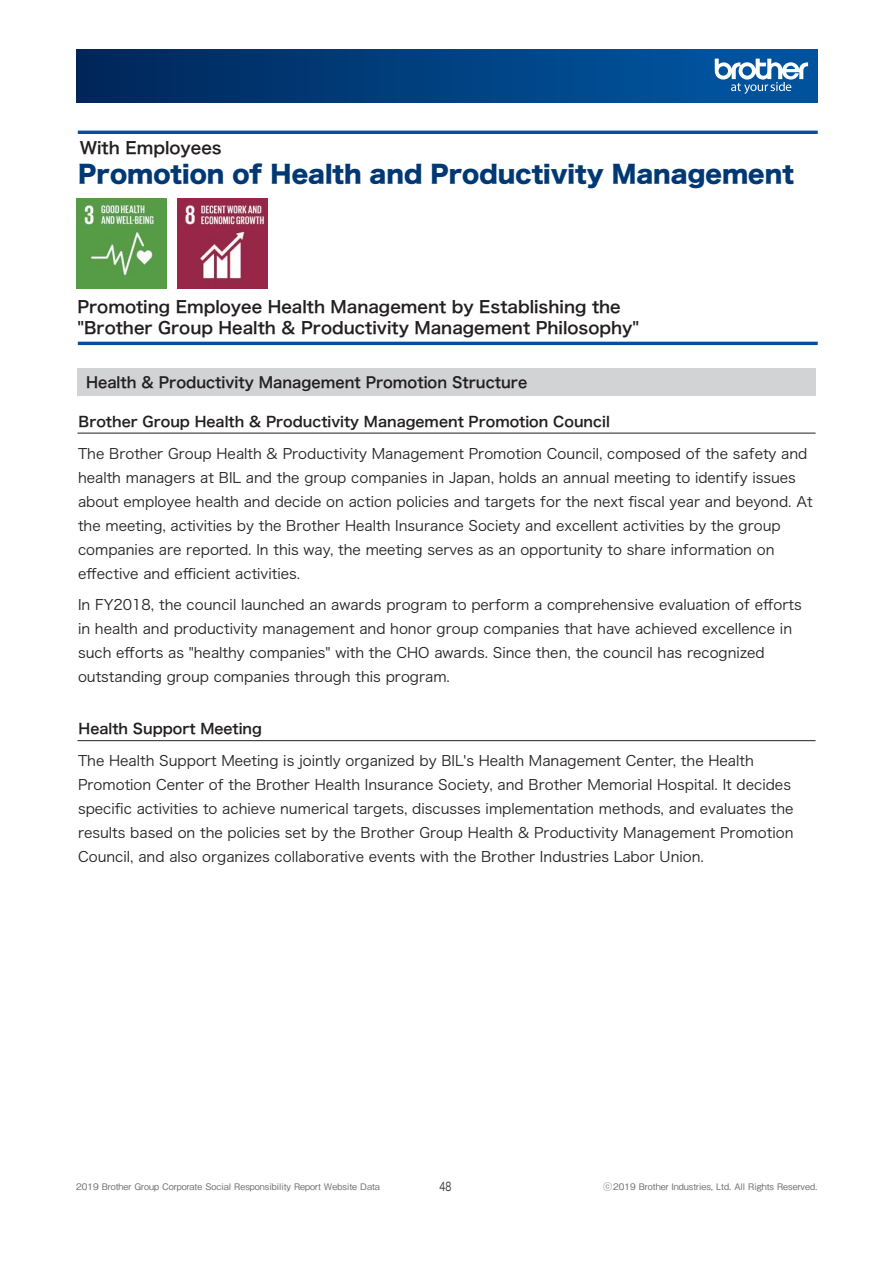
<style>
.page{position:relative;width:893px;height:1263px;background:#fff}
.page>*{position:absolute;margin:0;border:0;box-sizing:border-box;transform-origin:0 0}
.t1{font:24px "Hira Kaku Std N W8 90 pv RKSJ H";color:#003874}
.t2{font:16.5px/21px "Hira Kaku Pro W6 90 pv RKSJ H";color:#231f20}
.t3{font:15px "Hira Kaku Pro W6 90 pv RKSJ H";color:#231f20}
.t4{font:14.25px/24px "Hira Kaku Pro W3 90 pv RKSJ H";color:#231f20}
.t5{font:14.25px "Hira Kaku Pro W6 90 pv RKSJ H";color:#231f20}
.t6{font:12px "Hira Kaku Pro W3 90 pv RKSJ H";color:#231f20;scale:.75 1}
.t7{font:9px "Gothic BBB Pro Medium 90 pv RKSJ H";color:#6d6e70}
</style>
<div class="page">
<div style="left:77px;top:50px;width:740px;height:52px;background:linear-gradient(to right,#00275b,#0159a5)"></div>
<svg style="left:714px;top:59px;width:94px;height:35px"></svg>
<div style="left:77px;top:368px;width:739px;height:28px;background:#d1d3d4"></div>
<hr style="left:78px;top:131px;width:740px;height:3px;background:#034ea2">
<hr style="left:78px;top:342px;width:740px;height:3px;background:#034ea2">
<img style="left:76px;top:199px;width:90px;height:90px">
<img style="left:178px;top:199px;width:90px;height:90px">
<hr style="left:78px;top:433px;width:738px;height:1px;background:#231f20">
<hr style="left:78px;top:740px;width:738px;height:1px;background:#231f20">
<p class="t2" style="left:80px;top:140px;width:144px">With Employees</p>
<h1 class="t1" style="left:78px;top:165px;width:717px">Promotion of Health and Productivity Management</h1>
<p class="t2" style="left:77px;top:299px;width:563px">Promoting Employee Health Management by Establishing the "Brother Group Health &amp; Productivity Management Philosophy"</p>
<p class="t3" style="left:86px;top:377px;width:443px">Health &amp; Productivity Management Promotion Structure</p>
<p class="t5" style="left:79px;top:416px;width:533px">Brother Group Health &amp; Productivity Management Promotion Council</p>
<p class="t4" style="left:78px;top:443px;width:736px">The Brother Group Health &amp; Productivity Management Promotion Council, composed of the safety and health managers at BIL and the group companies in Japan, holds an annual meeting to identify issues about employee health and decide on action policies and targets for the next fiscal year and beyond. At the meeting, activities by the Brother Health Insurance Society and excellent activities by the group companies are reported. In this way, the meeting serves as an opportunity to share information on effective and efficient activities.</p>
<p class="t4" style="left:78px;top:595px;width:725px">In FY2018, the council launched an awards program to perform a comprehensive evaluation of efforts in health and productivity management and honor group companies that have achieved excellence in such efforts as "healthy companies" with the CHO awards. Since then, the council has recognized outstanding group companies through this program.</p>
<p class="t5" style="left:79px;top:723px;width:185px">Health Support Meeting</p>
<p class="t4" style="left:78px;top:751px;width:717px">The Health Support Meeting is jointly organized by BIL's Health Management Center, the Health Promotion Center of the Brother Health Insurance Society, and Brother Memorial Hospital. It decides specific activities to achieve numerical targets, discusses implementation methods, and evaluates the results based on the policies set by the Brother Group Health &amp; Productivity Management Promotion Council, and also organizes collaborative events with the Brother Industries Labor Union.</p>
<p class="t6" style="left:440px;top:1182px;width:17px">48</p>
<p class="t7" style="left:76px;top:1183px;width:305px">2019 Brother Group Corporate Social Responsibility Report Website Data</p>
<p class="t7" style="left:603px;top:1183px;width:216px">ⓒ2019 Brother Industries, Ltd. All Rights Reserved.</p>
</div>
